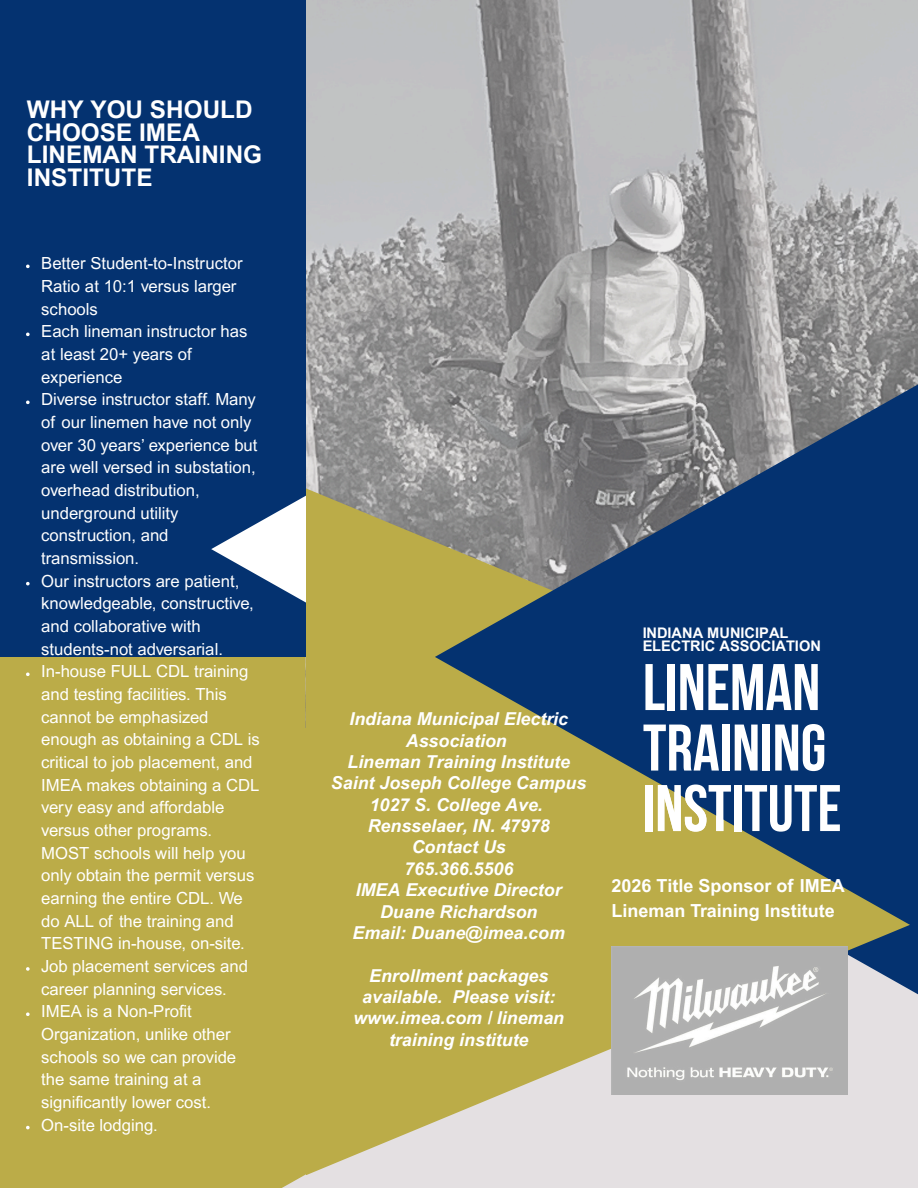
<style>
.page{position:relative;width:918px;height:1188px;background:#fff}
.page>*{position:absolute;margin:0;border:0;box-sizing:border-box;transform-origin:0 0}
.t1{font:65.7px/60.4px "Bebas Neue Cyrillic";color:#fff}
.t2{font:700 24.3px/22.6px "Arial MT Pro";color:#fff}
.t3{font:700 18px/24.8px "Arial MT Pro";color:#fff}
.t4{font:italic 700 17.85px/21.3px "Arial MT Pro";color:#fff;text-align:center}
.t5{font:16.65px/22.6px "Arial MT Pro";color:#fff}
.t6{font:700 14.55px/13.4px "Arial MT Pro";color:#fff}
</style>
<div class="page">
<img style="left:306px;top:0;width:612px;height:488px">
<div style="left:0;top:425px;width:306px;height:763px;background:#bbac48"></div>
<svg style="left:306px;top:488px;width:612px;height:687px;background:#c5ba7b"></svg>
<div style="left:0;top:0;width:306px;height:657px;background:#043270"></div>
<svg style="left:211px;top:496px;width:95px;height:107px"></svg>
<svg style="left:435px;top:361px;width:483px;height:592px;background:#5a6b6b"></svg>
<img style="left:612px;top:947px;width:236px;height:147px">
<svg style="left:26px;top:265px;width:4px;height:3px"></svg>
<svg style="left:26px;top:333px;width:4px;height:3px"></svg>
<svg style="left:26px;top:401px;width:4px;height:3px"></svg>
<svg style="left:26px;top:582px;width:4px;height:3px"></svg>
<svg style="left:26px;top:673px;width:4px;height:3px"></svg>
<svg style="left:26px;top:967px;width:4px;height:4px"></svg>
<svg style="left:26px;top:1012px;width:4px;height:4px"></svg>
<svg style="left:26px;top:1126px;width:4px;height:3px"></svg>
<h2 class="t2" style="left:27px;top:101px;width:237px">WHY YOU SHOULD<br>CHOOSE IMEA<br>LINEMAN TRAINING<br>INSTITUTE</h2>
<h2 class="t2" style="left:50px;top:101px;width:237px">WH YOU SHOULD<br>CHOOSE IMEA<br>LINEMAN TRA ING<br>INS ITUTE</h2>
<p class="t5" style="left:41px;top:254px;width:220px">Better Student-to-Instructor<br>Ratio at 10:1 versus larger schools<br>Each lineman instructor has at least 20+ years of experience<br>Diverse instructor staff. Many of our linemen have not only over 30 years’ experience but are well versed in substation, overhead distribution, underground utility construction, and transmission.<br>Our instructors are patient, knowledgeable, constructive, and collaborative with students-not adversarial.<br>In-house FULL CDL training and testing facilities. This cannot be emphasized enough as obtaining a CDL is critical to job placement, and<br>IMEA makes obtaining a CDL very easy and affordable versus other programs.<br>MOST schools will help you only obtain the permit versus earning the entire CDL. We do ALL of the training and<br>TESTING in-house, on-site.<br>Job placement services and career planning services.<br>IMEA is a Non-Profit<br>Organization, unlike other schools so we can provide the same training at a significantly lower cost.<br>On-site lodging.</p>
<h3 class="t4" style="left:331px;top:710px;width:257px">Indiana Municipal Electric<br>Association<br>Lineman Training Institute<br>Saint Joseph College Campus<br>1027 S. College Ave.<br>Rensselaer, IN. 47978<br>Contact Us<br>765.366.5506<br>IMEA Executive Director<br>Duane Richardson<br>Email: Duane@imea.com</h3>
<h3 class="t4" style="left:353px;top:967px;width:212px">Enrollment packages available. Please visit: www.imea.com / lineman training institute</h3>
<p class="t6" style="left:642px;top:628px;width:180px">INDIANA MUNICIPAL<br>ELECTRIC ASSOCIATION</p>
<h1 class="t1" style="left:643px;top:663px;width:200px">LINEMAN<br>TRAINING<br>INSTITUTE</h1>
<h3 class="t3" style="left:612px;top:876px;width:235px">2026 Title Sponsor of IMEA<br>Lineman Training Institute</h3>
</div>
